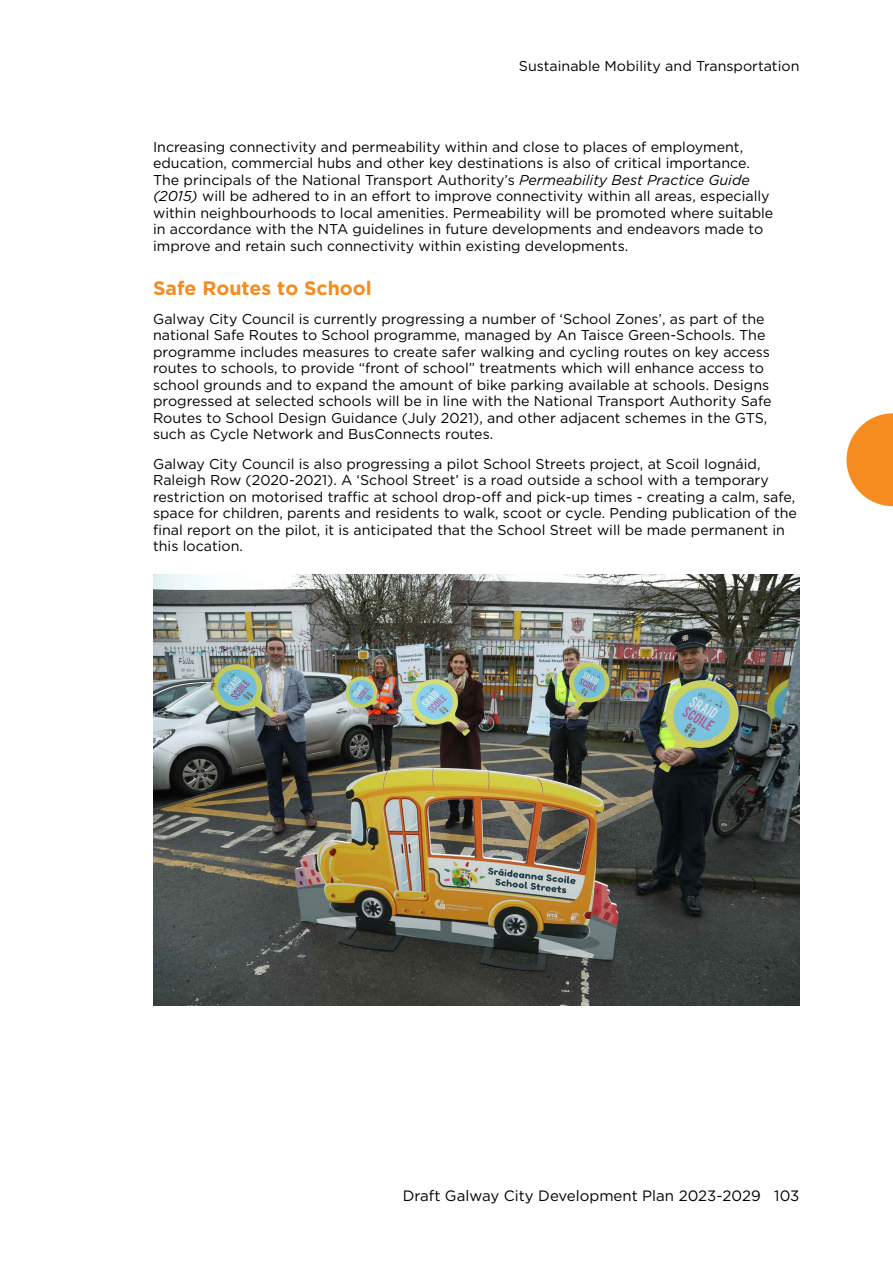
<style>
.page{position:relative;width:893px;height:1263px;background:#fff}
.page>*{position:absolute;margin:0;border:0;box-sizing:border-box;transform-origin:0 0}
.t1{font:700 19.5px "Gotham";color:#f68b1f}
.t2{font:15px "Gotham";color:#000}
.t3{font:14.25px/16.5px "Gotham";color:#000}
.s1{font-style:italic}
</style>
<div class="page">
<svg style="left:846px;top:413px;width:47px;height:93px"></svg>
<img style="left:153px;top:574px;width:646px;height:431px">
<p class="t3" style="left:519px;top:57px;width:282px">Sustainable Mobility and Transportation</p>
<p class="t3" style="left:153px;top:138px;width:622px">Increasing connectivity and permeability within and close to places of employment, education, commercial hubs and other key destinations is also of critical importance.<br>The principals of the National Transport Authority’s <span class="s1">Permeability Best Practice Guide (2015)</span> will be adhered to in an effort to improve connectivity within all areas, especially within neighbourhoods to local amenities. Permeability will be promoted where suitable in accordance with the NTA guidelines in future developments and endeavors made to improve and retain such connectivity within existing developments.</p>
<h1 class="t1" style="left:153px;top:276px;width:220px">Safe Routes to School</h1>
<p class="t3" style="left:153px;top:310px;width:620px">Galway City Council is currently progressing a number of ‘School Zones’, as part of the national Safe Routes to School programme, managed by An Taisce Green-Schools. The programme includes measures to create safer walking and cycling routes on key access routes to schools, to provide “front of school” treatments which will enhance access to school grounds and to expand the amount of bike parking available at schools. Designs progressed at selected schools will be in line with the National Transport Authority Safe Routes to School Design Guidance (July 2021), and other adjacent schemes in the GTS, such as Cycle Network and BusConnects routes.</p>
<p class="t3" style="left:153px;top:455px;width:645px">Galway City Council is also progressing a pilot School Streets project, at Scoil Iognáid, Raleigh Row (2020-2021). A ‘School Street’ is a road outside a school with a temporary restriction on motorised traffic at school drop-off and pick-up times - creating a calm, safe, space for children, parents and residents to walk, scoot or cycle. Pending publication of the final report on the pilot, it is anticipated that the School Street will be made permanent in this location.</p>
<p class="t2" style="left:403px;top:1186px;width:398px">Draft Galway City Development Plan 2023-2029 103</p>
</div>
